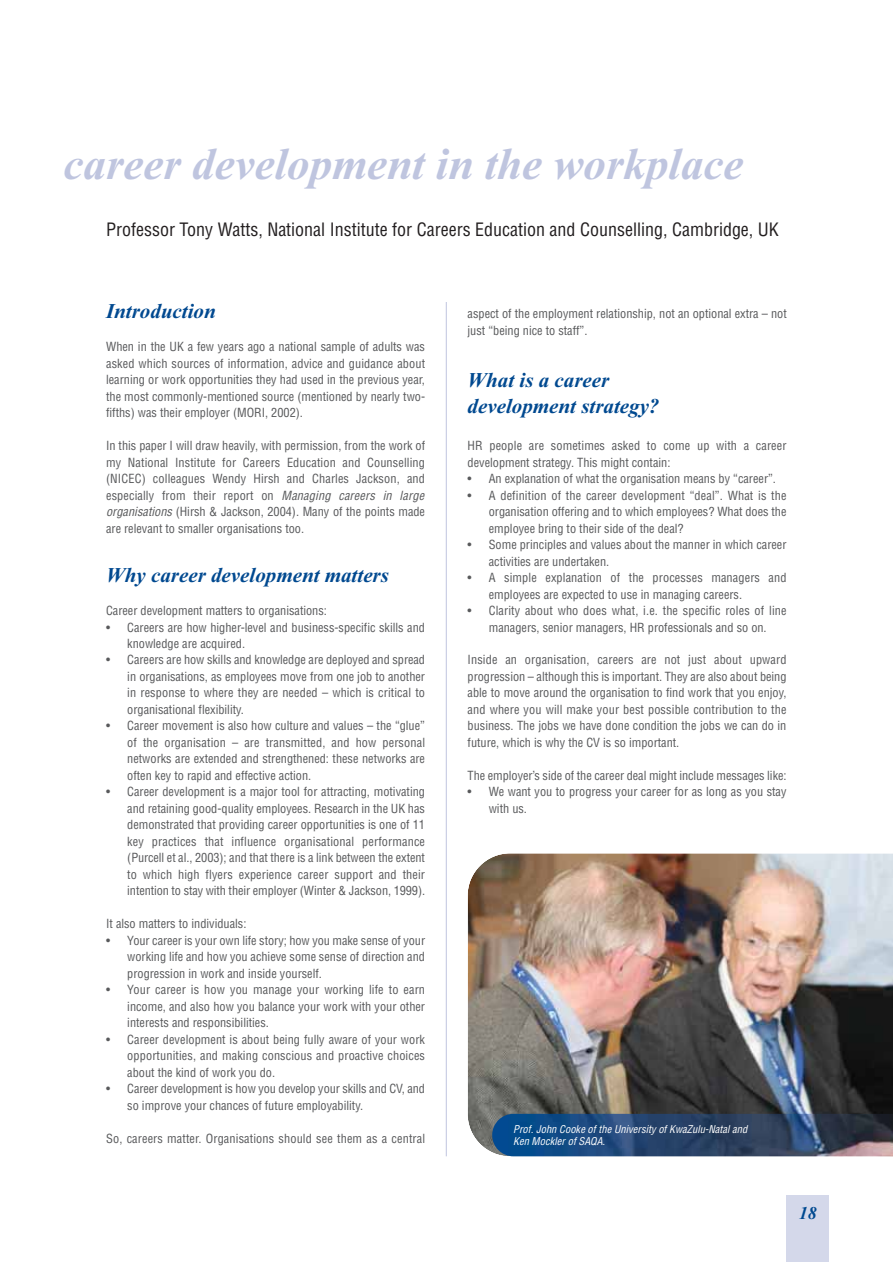
<style>
.page{position:relative;width:893px;height:1263px;background:#fff}
.page>*{position:absolute;margin:0;border:0;box-sizing:border-box;transform-origin:0 0}
.t1{font:italic 700 45px "Times New Roman";color:#bfc5df}
.t2{font:italic 700 21px/25.2px "Times New Roman";color:#004990}
.t3{font:condensed 18px "Helvetica";color:#231f20}
.t4{font:italic 700 18px "Times New Roman";color:#004990}
.t5{font:condensed 12.3px/16.5px "Helvetica";color:#58595b;text-align:justify}
.t6{font:italic condensed 10.5px/12.6px "Helvetica";color:#fff}
.s1{font-style:italic}
</style>
<div class="page">
<div style="left:786px;top:1196px;width:43px;height:66px;background:#d4d8ea"></div>
<hr style="left:446px;top:302px;width:1px;height:854px;background:#bfc5df">
<img style="left:467px;top:853px;width:425px;height:299px">
<img style="left:492px;top:1114px;width:400px;height:42px">
<h1 class="t1" style="left:64px;top:149px;width:681px">career development in the workplace</h1>
<h3 class="t3" style="left:106px;top:222px;width:674px">Professor Tony Watts, National Institute for Careers Education and Counselling, Cambridge, UK</h3>
<h2 class="t2" style="left:106px;top:301px;width:111px">Introduction</h2>
<p class="t5" style="left:106px;top:339px;width:320px">When in the UK a few years ago a national sample of adults was asked which sources of information, advice and guidance about learning or work opportunities they had used in the previous year, the most commonly-mentioned source (mentioned by nearly two&shy;fifths) was their employer (MORI, 2002).</p>
<p class="t5" style="left:106px;top:438px;width:322px;text-align:left">In this paper I will draw heavily, with permission, from the work of my National Institute for Careers Education and Counselling (NICEC) colleagues Wendy Hirsh and Charles Jackson, and especially from their report on <span class="s1">Managing careers in large organisations</span>(Hirsh &amp; Jackson, 2004). Many of the points made are relevant to smaller organisations too.</p>
<h2 class="t2" style="left:106px;top:565px;width:284px">Why career development matters</h2>
<p class="t5" style="left:106px;top:603px;width:222px">Career development matters to organisations:</p>
<p class="t5" style="left:127px;top:620px;width:299px;text-indent:-21px">• Careers are how higher-level and business-specific skills and knowledge are acquired.</p>
<p class="t5" style="left:127px;top:653px;width:299px;text-indent:-21px">• Careers are how skills and knowledge are deployed and spread in organisations, as employees move from one job to another in response to where they are needed – which is critical to organisational flexibility.</p>
<p class="t5" style="left:127px;top:719px;width:299px;text-indent:-21px">• Career movement is also how culture and values – the “glue” of the organisation – are transmitted, and how personal networks are extended and strengthened: these networks are often key to rapid and effective action.</p>
<p class="t5" style="left:127px;top:785px;width:299px;text-indent:-21px">• Career development is a major tool for attracting, motivating and retaining good-quality employees. Research in the UK has demonstrated that providing career opportunities is one of 11 key practices that influence organisational performance (Purcell et al., 2003); and that there is a link between the extent to which high flyers experience career support and their intention to stay with their employer (Winter &amp; Jackson, 1999).</p>
<p class="t5" style="left:106px;top:917px;width:142px">It also matters to individuals:</p>
<p class="t5" style="left:127px;top:933px;width:299px;text-indent:-21px">• Your career is your own life story; how you make sense of your working life and how you achieve some sense of direction and progression in work and inside yourself.</p>
<p class="t5" style="left:127px;top:983px;width:299px;text-indent:-21px">• Your career is how you manage your working life to earn income, and also how you balance your work with your other interests and responsibilities.</p>
<p class="t5" style="left:127px;top:1032px;width:299px;text-indent:-21px">• Career development is about being fully aware of your work opportunities, and making conscious and proactive choices about the kind of work you do.</p>
<p class="t5" style="left:127px;top:1082px;width:299px;text-indent:-21px">• Career development is how you develop your skills and CV, and so improve your chances of future employability.</p>
<p class="t5" style="left:106px;top:1131px;width:320px">So, careers matter. Organisations should see them as a central</p>
<p class="t5" style="left:467px;top:306px;width:321px">aspect of the employment relationship, not an optional extra – not just “being nice to staff”.</p>
<h2 class="t2" style="left:467px;top:370px;width:193px">What is a career development strategy?</h2>
<p class="t5" style="left:467px;top:438px;width:320px">HR people are sometimes asked to come up with a career development strategy. This might contain:</p>
<p class="t5" style="left:467px;top:471px;width:310px">• An explanation of what the organisation means by “career”.</p>
<p class="t5" style="left:489px;top:488px;width:299px;text-indent:-21px">• A definition of the career development “deal”. What is the organisation offering and to which employees? What does the employee bring to their side of the deal?</p>
<p class="t5" style="left:489px;top:537px;width:299px;text-indent:-21px">• Some principles and values about the manner in which career activities are undertaken.</p>
<p class="t5" style="left:489px;top:570px;width:299px;text-indent:-21px">• A simple explanation of the processes managers and employees are expected to use in managing careers.</p>
<p class="t5" style="left:467px;top:603px;width:320px;text-align:center">• Clarity about who does what, i.e. the specific roles of line managers, senior managers, HR professionals and so on.</p>
<p class="t5" style="left:467px;top:653px;width:320px">Inside an organisation, careers are not just about upward progression – although this is important. They are also about being able to move around the organisation to find work that you enjoy, and where you will make your best possible contribution to the business. The jobs we have done condition the jobs we can do in future, which is why the CV is so important.</p>
<p class="t5" style="left:467px;top:768px;width:320px">The employer’s side of the career deal might include messages like:</p>
<p class="t5" style="left:489px;top:785px;width:299px;text-indent:-21px">• We want you to progress your career for as long as you stay with us.</p>
<p class="t6" style="left:513px;top:1123px;width:238px">Prof.John Cooke ofthe University ofKwaZulu-Nataland<br>Ken MocklerofSAQA.</p>
<h3 class="t4" style="left:798px;top:1207px;width:19px">18</h3>
</div>
